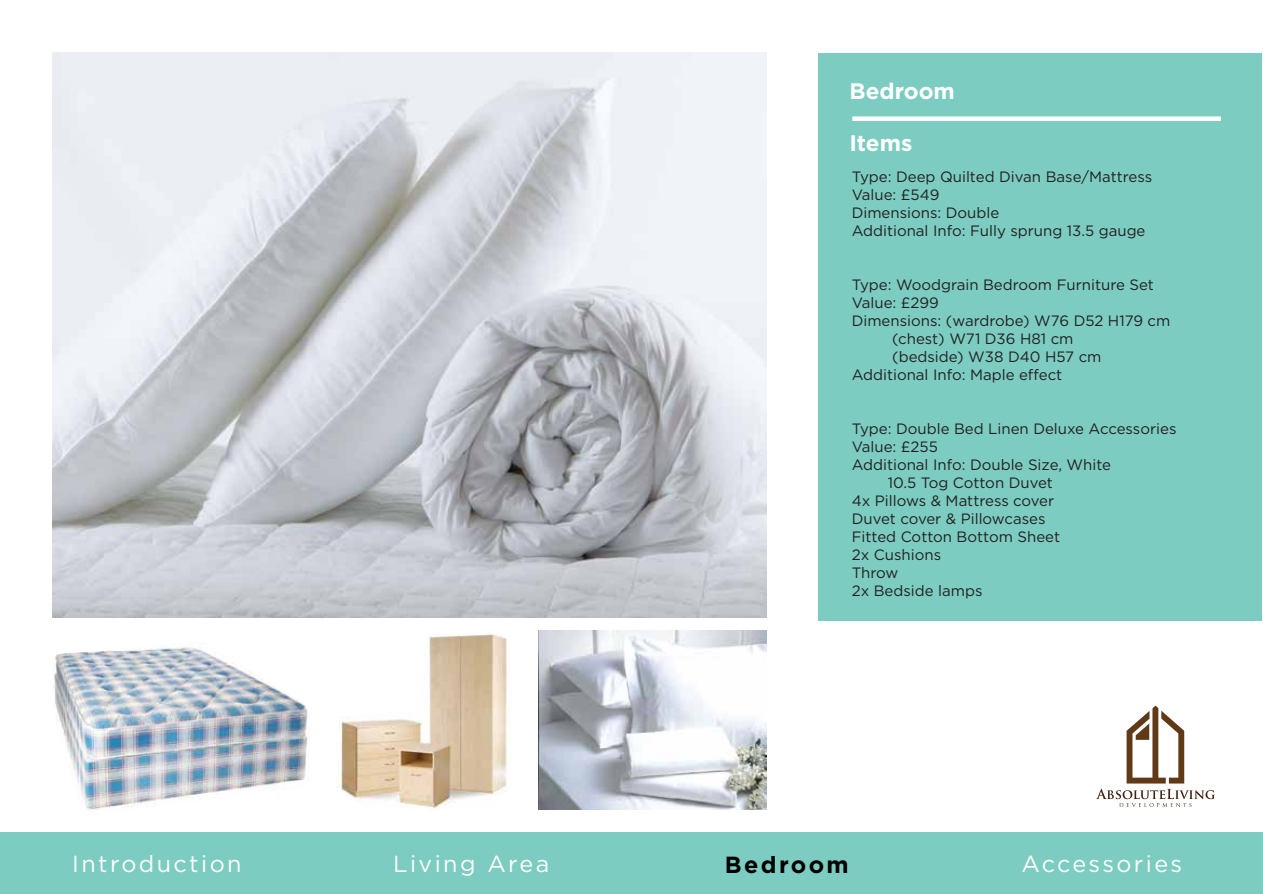
<style>
.page{position:relative;width:1263px;height:894px;background:#fff}
.page>*{position:absolute;margin:0;border:0;box-sizing:border-box;transform-origin:0 0}
.t1{font:23.4px "Gotham";letter-spacing:.105em;color:#fff}
.t2{font:700 23.4px "Gotham";letter-spacing:.105em;color:#000}
.t3{font:700 22.5px "Gotham";color:#fff}
.t4{font:15px/18px "Gotham";color:#231f20}
</style>
<div class="page">
<div style="left:0;top:833px;width:1263px;height:61px;background:#7cccc1"></div>
<div style="left:819px;top:53px;width:443px;height:568px;background:#7cccc1"></div>
<div style="left:852px;top:116px;width:369px;height:5px;background:#fff"></div>
<img style="left:339px;top:633px;width:168px;height:176px">
<img style="left:52px;top:646px;width:258px;height:164px">
<img style="left:539px;top:630px;width:228px;height:179px">
<img style="left:52px;top:53px;width:714px;height:565px">
<svg style="left:1096px;top:706px;width:119px;height:101px"></svg>
<h2 class="t3" style="left:850px;top:78px;width:107px">Bedroom</h2>
<h2 class="t3" style="left:849px;top:130px;width:64px">Items</h2>
<p class="t4" style="left:852px;top:168px;width:302px">Type: Deep Quilted Divan Base/Mattress<br>Value: £549<br>Dimensions: Double<br>Additional Info: Fully sprung 13.5 gauge</p>
<p class="t4" style="left:852px;top:276px;width:304px">Type: Woodgrain Bedroom Furniture Set</p>
<p class="t4" style="left:852px;top:294px;width:89px">Value: £299</p>
<p class="t4" style="left:852px;top:312px;width:320px">Dimensions: (wardrobe) W76 D52 H179 cm</p>
<p class="t4" style="left:892px;top:330px;width:183px">(chest) W71 D36 H81 cm</p>
<p class="t4" style="left:892px;top:348px;width:211px">(bedside) W38 D40 H57 cm</p>
<p class="t4" style="left:852px;top:366px;width:212px">Additional Info: Maple effect</p>
<p class="t4" style="left:852px;top:420px;width:326px">Type: Double Bed Linen Deluxe Accessories</p>
<p class="t4" style="left:852px;top:438px;width:88px">Value: £255</p>
<p class="t4" style="left:852px;top:456px;width:261px">Additional Info: Double Size, White</p>
<p class="t4" style="left:888px;top:474px;width:167px">10.5 Tog Cotton Duvet</p>
<p class="t4" style="left:852px;top:492px;width:204px">4x Pillows &amp; Mattress cover</p>
<p class="t4" style="left:852px;top:510px;width:195px">Duvet cover &amp; Pillowcases</p>
<p class="t4" style="left:852px;top:528px;width:210px">Fitted Cotton Bottom Sheet</p>
<p class="t4" style="left:852px;top:546px;width:91px">2x Cushions</p>
<p class="t4" style="left:852px;top:564px;width:48px">Throw</p>
<p class="t4" style="left:852px;top:582px;width:132px">2x Bedside lamps</p>
<h1 class="t1" style="left:72px;top:851px;width:171px">Introduction</h1>
<h1 class="t1" style="left:393px;top:851px;width:158px">Living Area</h1>
<h1 class="t2" style="left:725px;top:851px;width:125px">Bedroom</h1>
<h1 class="t1" style="left:1021px;top:851px;width:162px">Accessories</h1>
</div>
